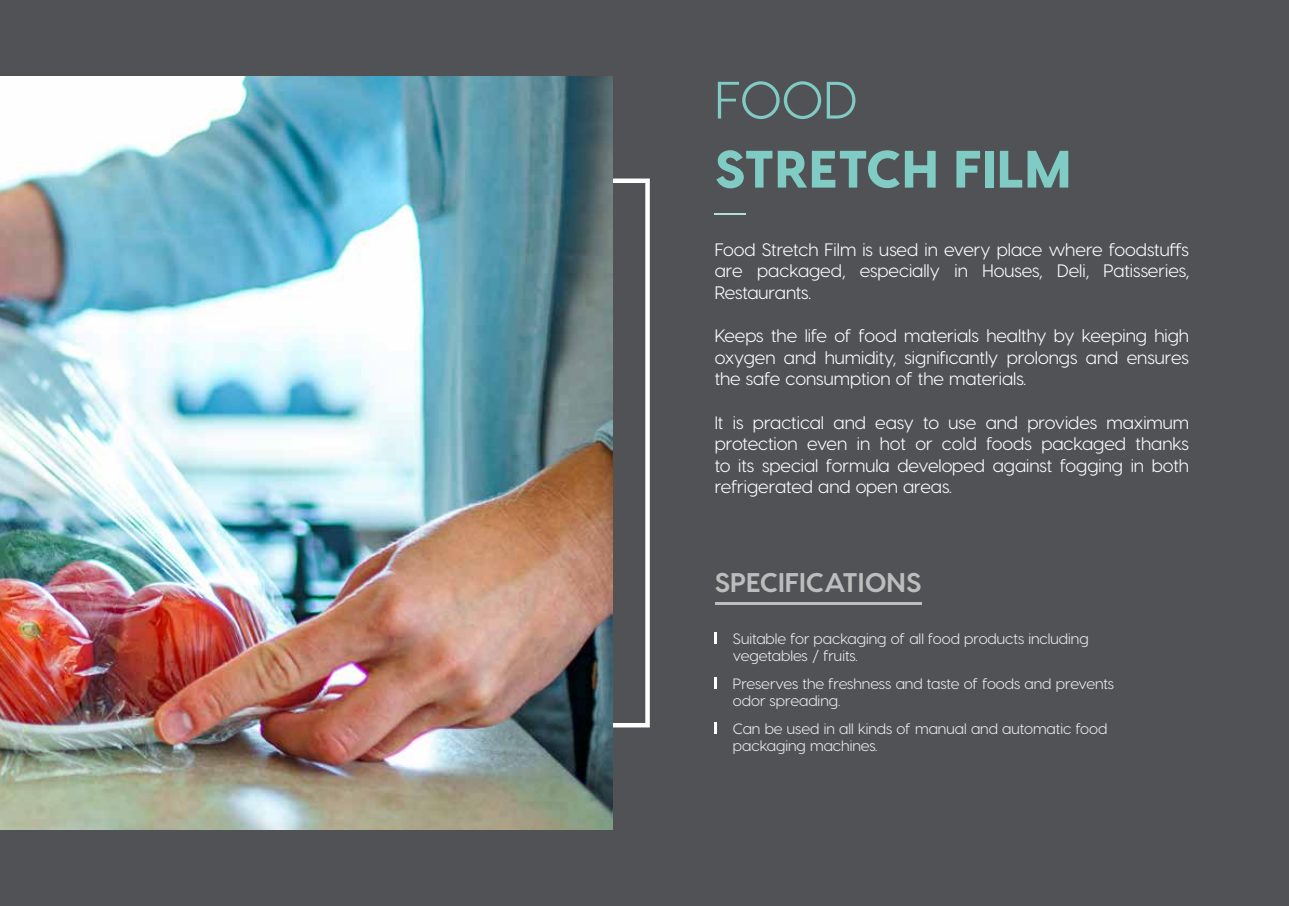
<style>
.page{position:relative;width:1289px;height:906px;background:#fff}
.page>*{position:absolute;margin:0;border:0;box-sizing:border-box;transform-origin:0 0}
.t1{font:800 52.5px "Visby CF";color:#80cbc4}
.t2{font:52.5px "Visby CF";color:#80cbc4}
.t3{font:700 27px "Visby CF";color:#bdbdbd}
.t4{font:18px/21.6px "Visby CF";color:#fff;text-align:justify}
.t5{font:15px/16.5px "Visby CF";color:#ededed}
</style>
<div class="page">
<div style="left:0;top:0;width:1288px;height:906px;background:#505255"></div>
<svg style="left:612px;top:178px;width:37px;height:549px"></svg>
<hr style="left:714px;top:214px;width:32px;height:1px;background:#b2dfdb">
<hr style="left:714px;top:602px;width:207px;height:3px;background:#bdbdbd">
<svg style="left:714px;top:632px;width:2px;height:12px"></svg>
<svg style="left:714px;top:677px;width:2px;height:12px"></svg>
<svg style="left:714px;top:722px;width:2px;height:12px"></svg>
<img style="left:0;top:77px;width:612px;height:752px">
<h1 class="t2" style="left:714px;top:69px;width:144px">FOOD</h1>
<h1 class="t1" style="left:714px;top:135px;width:358px">STRETCH FILM</h1>
<p class="t4" style="left:714px;top:238px;width:476px">Food Stretch Film is used in every place where foodstuffs are packaged, especially in Houses, Deli, Patisseries, Restaurants.</p>
<p class="t4" style="left:714px;top:325px;width:476px">Keeps the life of food materials healthy by keeping high oxygen and humidity, significantly prolongs and ensures the safe consumption of the materials.</p>
<p class="t4" style="left:714px;top:411px;width:476px">It is practical and easy to use and provides maximum protection even in hot or cold foods packaged thanks to its special formula developed against fogging in both refrigerated and open areas.</p>
<h2 class="t3" style="left:714px;top:566px;width:208px">SPECIFICATIONS</h2>
<p class="t5" style="left:733px;top:630px;width:357px">Suitable for packaging of all food products including vegetables / fruits.</p>
<p class="t5" style="left:733px;top:675px;width:383px">Preserves the freshness and taste of foods and prevents odor spreading.</p>
<p class="t5" style="left:733px;top:720px;width:376px">Can be used in all kinds of manual and automatic food packaging machines.</p>
</div>
